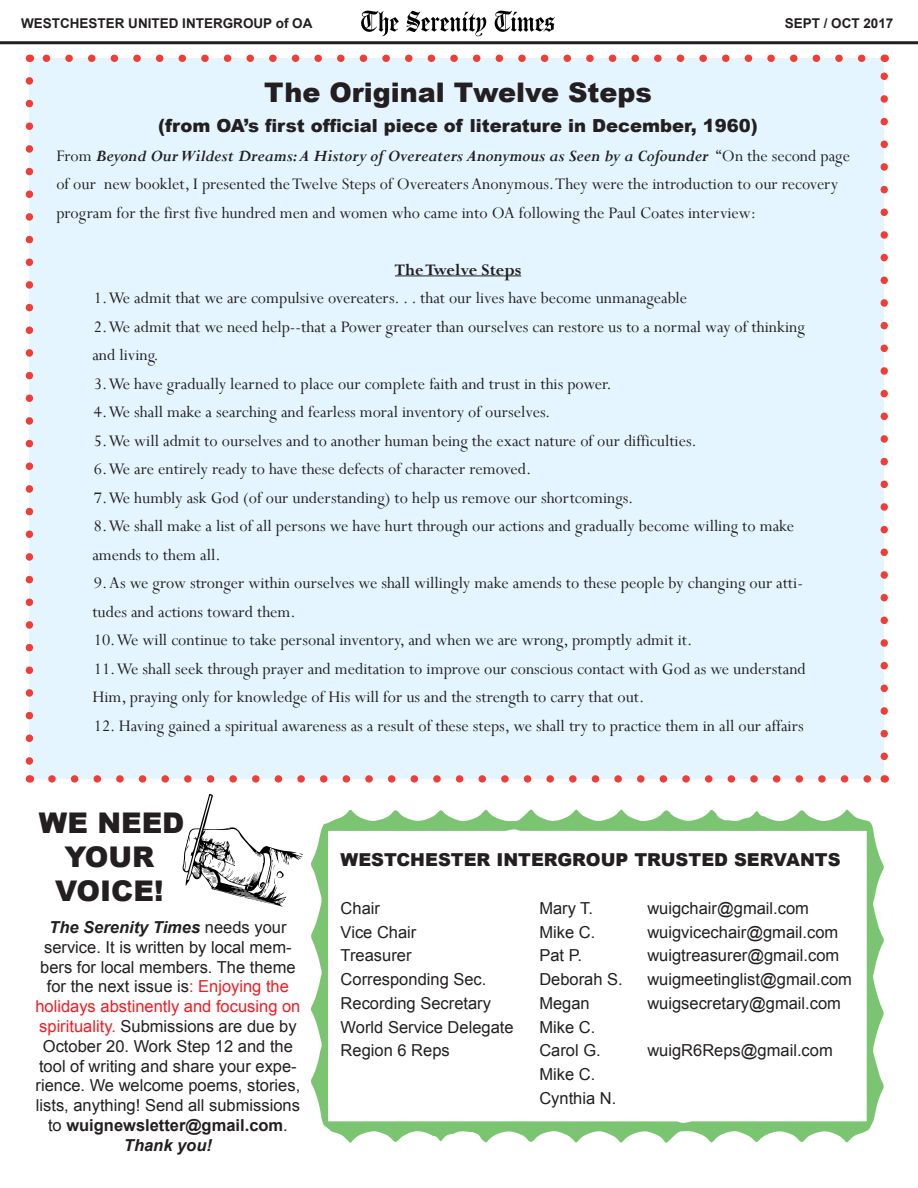
<style>
.page{position:relative;width:918px;height:1188px;background:#fff}
.page>*{position:absolute;margin:0;border:0;box-sizing:border-box;transform-origin:0 0}
.t1{font:900 28.5px/34.2px "Arial";color:#231f20;text-align:center}
.t2{font:900 27px "Arial";color:#231f20}
.t3{font:18px/28.5px "Perpetua";color:#231f20}
.t4{font:900 18px "Arial";color:#231f20}
.t5{font:700 18px "Perpetua";color:#231f20}
.t6{font:900 17.85px "Arial";color:#231f20}
.t7{font:16.5px/19.8px "Arial";color:#231f20}
.t8{font:700 13.5px "Arial";color:#231f20}
.s1{font-weight:700;font-style:italic}
.s2{color:#ee1d23}
.s3{font-weight:700}
</style>
<div class="page">
<hr style="left:0;top:41px;width:918px;height:3px;background:#231f20">
<div style="left:29px;top:58px;width:855px;height:721px;background:#e4f5ff"></div>
<svg style="left:26px;top:81px;width:7px;height:684px"></svg>
<svg style="left:52px;top:775px;width:819px;height:8px"></svg>
<svg style="left:880px;top:72px;width:8px;height:684px"></svg>
<svg style="left:42px;top:55px;width:820px;height:7px"></svg>
<svg style="left:361px;top:10px;width:38px;height:26px"></svg>
<svg style="left:494px;top:10px;width:61px;height:22px"></svg>
<svg style="left:406px;top:11px;width:80px;height:25px"></svg>
<svg style="left:311px;top:809px;width:573px;height:334px"></svg>
<svg style="left:182px;top:794px;width:121px;height:113px"></svg>
<hr style="left:395px;top:275px;width:126px;height:1px;background:#231f20">
<p class="t8" style="left:21px;top:14px;width:293px">WESTCHESTER UNITED INTERGROUP of OA</p>
<p class="t8" style="left:785px;top:14px;width:110px">SEPT / OCT 2017</p>
<p class="t2" style="left:264px;top:73px;width:389px">The Original Twelve Steps</p>
<p class="t4" style="left:158px;top:113px;width:601px">(from OA’s first official piece of literature in December, 1960)</p>
<p class="t3" style="left:56px;top:141px;width:795px">From <span class="s1">Beyond Our Wildest Dreams: A History of Overeaters Anonymous as Seen by a Cofounder</span> “On the second page of our new booklet, I presented the Twelve Steps of Overeaters Anonymous. They were the introduction to our recovery program for the first five hundred men and women who came into OA following the Paul Coates interview:</p>
<p class="t5" style="left:395px;top:258px;width:128px">The Twelve Steps</p>
<p class="t3" style="left:94px;top:283px;width:595px">1. We admit that we are compulsive overeaters. . . that our lives have become unmanageable</p>
<p class="t3" style="left:92px;top:312px;width:714px">2. We admit that we need help--that a Power greater than ourselves can restore us to a normal way of thinking and living.</p>
<p class="t3" style="left:94px;top:369px;width:520px">3. We have gradually learned to place our complete faith and trust in this power.</p>
<p class="t3" style="left:94px;top:397px;width:458px">4. We shall make a searching and fearless moral inventory of ourselves.</p>
<p class="t3" style="left:94px;top:426px;width:604px">5. We will admit to ourselves and to another human being the exact nature of our difficulties.</p>
<p class="t3" style="left:94px;top:454px;width:439px">6. We are entirely ready to have these defects of character removed.</p>
<p class="t3" style="left:94px;top:483px;width:541px">7. We humbly ask God (of our understanding) to help us remove our shortcomings.</p>
<p class="t3" style="left:92px;top:511px;width:703px">8. We shall make a list of all persons we have hurt through our actions and gradually become willing to make amends to them all.</p>
<p class="t3" style="left:92px;top:568px;width:712px">9. As we grow stronger within ourselves we shall willingly make amends to these people by changing our atti&shy;tudes and actions toward them.</p>
<p class="t3" style="left:94px;top:625px;width:600px">10. We will continue to take personal inventory, and when we are wrong, promptly admit it.</p>
<p class="t3" style="left:92px;top:654px;width:715px">11. We shall seek through prayer and meditation to improve our conscious contact with God as we understand<br>Him, praying only for knowledge of His will for us and the strength to carry that out.</p>
<p class="t3" style="left:94px;top:711px;width:712px">12. Having gained a spiritual awareness as a result of these steps, we shall try to practice them in all our affairs</p>
<p class="t1" style="left:39px;top:804px;width:147px">WE NEED</p>
<p class="t1" style="left:55px;top:839px;width:110px">YOUR<br>VOICE!</p>
<p class="t7" style="left:35px;top:918px;width:267px;text-align:center"><span class="s1">The Serenity Times</span> needs your service. It is written by local mem&shy;bers for local members. The theme for the next issue is<span class="s2">: Enjoying the holidays abstinently and focusing on spirituality.</span> Submissions are due by<br>October 20. Work Step 12 and the tool of writing and share your expe&shy;rience. We welcome poems, stories, lists, anything! Send all submissions to <span class="s3">wuignewsletter@gmail.com</span>.<br><span class="s1">Thank you!</span></p>
<p class="t6" style="left:341px;top:847px;width:501px">WESTCHESTER INTERGROUP TRUSTED SERVANTS</p>
<p class="t7" style="left:341px;top:898px;width:41px">Chair</p>
<p class="t7" style="left:539px;top:898px;width:55px">Mary T.</p>
<p class="t7" style="left:647px;top:898px;width:163px">wuigchair@gmail.com</p>
<p class="t7" style="left:341px;top:922px;width:77px">Vice Chair</p>
<p class="t7" style="left:539px;top:922px;width:57px">Mike C.</p>
<p class="t7" style="left:647px;top:922px;width:192px">wuigvicechair@gmail.com</p>
<p class="t7" style="left:341px;top:946px;width:72px">Treasurer</p>
<p class="t7" style="left:539px;top:946px;width:44px">Pat P.</p>
<p class="t7" style="left:647px;top:946px;width:193px">wuigtreasurer@gmail.com</p>
<p class="t7" style="left:341px;top:970px;width:147px">Corresponding Sec.</p>
<p class="t7" style="left:539px;top:970px;width:85px">Deborah S.</p>
<p class="t7" style="left:647px;top:970px;width:206px">wuigmeetinglist@gmail.com</p>
<p class="t7" style="left:341px;top:993px;width:152px">Recording Secretary</p>
<p class="t7" style="left:539px;top:993px;width:52px">Megan</p>
<p class="t7" style="left:647px;top:993px;width:195px">wuigsecretary@gmail.com</p>
<p class="t7" style="left:341px;top:1017px;width:174px">World Service Delegate</p>
<p class="t7" style="left:539px;top:1017px;width:57px">Mike C.</p>
<p class="t7" style="left:341px;top:1041px;width:111px">Region 6 Reps</p>
<p class="t7" style="left:539px;top:1041px;width:63px">Carol G.</p>
<p class="t7" style="left:647px;top:1041px;width:187px">wuigR6Reps@gmail.com</p>
<p class="t7" style="left:539px;top:1063px;width:79px;line-height:23.7px">Mike C.<br>Cynthia N.</p>
</div>
